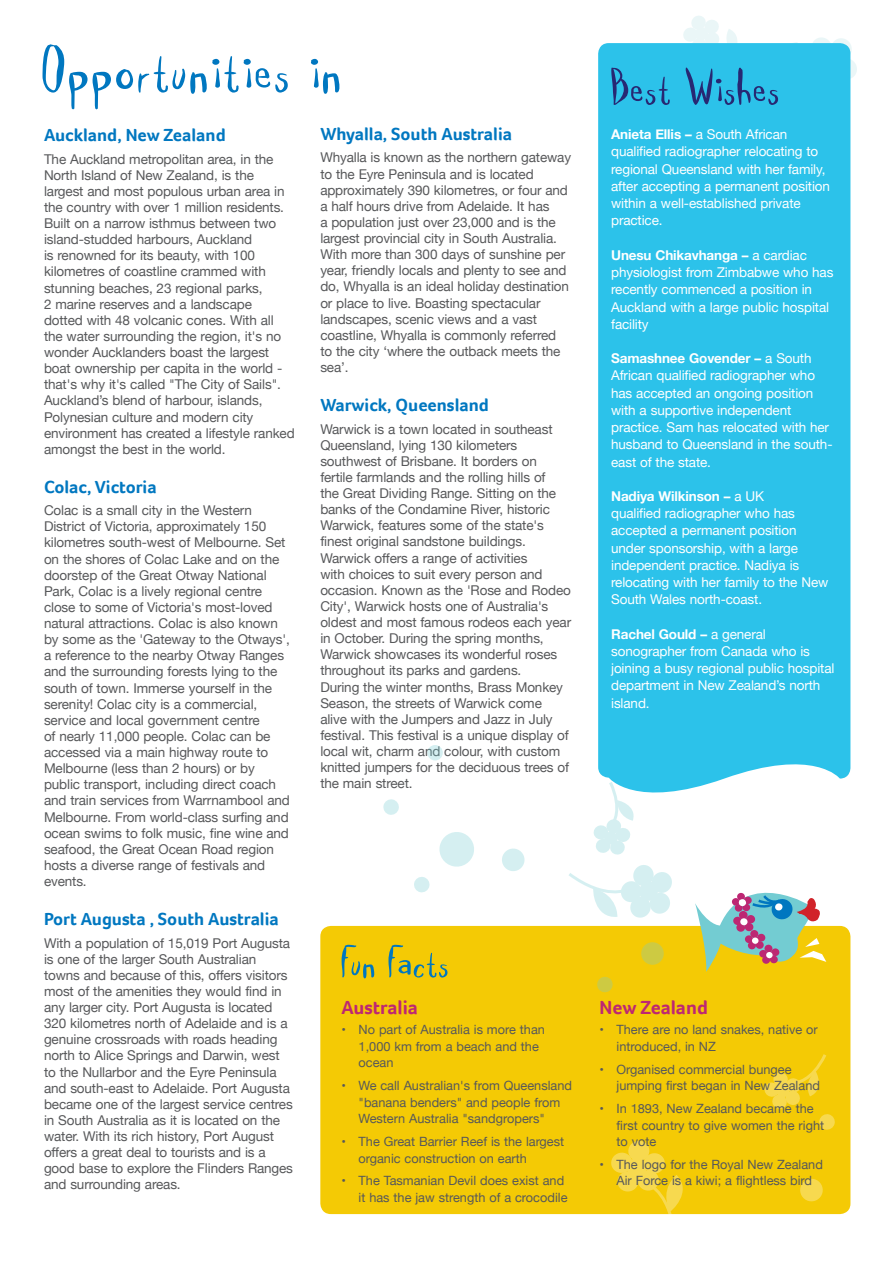
<style>
.page{position:relative;width:893px;height:1263px;background:#fff}
.page>*{position:absolute;margin:0;border:0;box-sizing:border-box;transform-origin:0 0}
.HEADING{font:61.8px "Spill Milk";color:#0077c0;scale:1.4 1}
.H_41pt{font:48px "Spill Milk";letter-spacing:-.01em;color:#272873;scale:1.4 1}
.H_41pt-2{font:42px "Spill Milk";letter-spacing:-.01em;color:#0077c0;scale:1.4 1}
.Heading2{font:700 19.5px "Foco";color:#bd2773}
.Heading2-2{font:700 18px "Foco";color:#0077c0}
.COPY{font:13.5px/16.2px "Helvetica Neue";letter-spacing:-.01em;color:#57585a}
.COPY-2{font:13.5px/17.2px "Helvetica Neue";letter-spacing:-.01em;color:#fff}
.COPY-3{font:12.75px/16.5px "Helvetica Neue";color:#57585a}
.s1{font-weight:700}
</style>
<div class="page">
<div style="left:320px;top:926px;width:530px;height:288px;background:#f4ca05;border-radius:11px"></div>
<svg style="left:794px;top:37px;width:63px;height:55px"></svg>
<svg style="left:683px;top:16px;width:54px;height:27px"></svg>
<div style="left:427px;top:745px;width:16px;height:15px;background:#d5eff1;border-radius:50%"></div>
<svg style="left:610px;top:1141px;width:83px;height:74px"></svg>
<svg style="left:764px;top:1054px;width:71px;height:76px"></svg>
<svg style="left:800px;top:1178px;width:23px;height:24px"></svg>
<div style="left:598px;top:43px;width:252px;height:750px;background:#2cc2ea"></div>
<svg style="left:695px;top:781px;width:139px;height:191px"></svg>
<div style="left:732px;top:898px;width:8px;height:8px;background:#bd2773;border-radius:50%"></div>
<div style="left:735px;top:904px;width:8px;height:8px;background:#bd2773;border-radius:50%"></div>
<div style="left:737px;top:893px;width:8px;height:8px;background:#bd2773;border-radius:50%"></div>
<div style="left:742px;top:903px;width:8px;height:8px;background:#bd2773;border-radius:50%"></div>
<div style="left:744px;top:896px;width:8px;height:8px;background:#bd2773;border-radius:50%"></div>
<div style="left:739px;top:899px;width:7px;height:7px;background:#fff;border-radius:50%"></div>
<div style="left:733px;top:916px;width:9px;height:9px;background:#bd2773;border-radius:50%"></div>
<div style="left:736px;top:923px;width:9px;height:9px;background:#bd2773;border-radius:50%"></div>
<div style="left:739px;top:911px;width:9px;height:8px;background:#bd2773;border-radius:50%"></div>
<div style="left:744px;top:923px;width:10px;height:8px;background:#bd2773;border-radius:50%"></div>
<div style="left:746px;top:915px;width:9px;height:8px;background:#bd2773;border-radius:50%"></div>
<div style="left:740px;top:918px;width:8px;height:7px;background:#fff;border-radius:50%"></div>
<div style="left:745px;top:935px;width:8px;height:8px;background:#bd2773;border-radius:50%"></div>
<div style="left:748px;top:941px;width:8px;height:8px;background:#bd2773;border-radius:50%"></div>
<div style="left:750px;top:930px;width:8px;height:8px;background:#bd2773;border-radius:50%"></div>
<div style="left:755px;top:941px;width:9px;height:8px;background:#bd2773;border-radius:50%"></div>
<div style="left:757px;top:933px;width:8px;height:9px;background:#bd2773;border-radius:50%"></div>
<div style="left:752px;top:937px;width:7px;height:7px;background:#fff;border-radius:50%"></div>
<div style="left:759px;top:950px;width:8px;height:8px;background:#bd2773;border-radius:50%"></div>
<div style="left:762px;top:956px;width:8px;height:8px;background:#bd2773;border-radius:50%"></div>
<svg style="left:764px;top:944px;width:9px;height:8px"></svg>
<div style="left:770px;top:955px;width:8px;height:8px;background:#bd2773;border-radius:50%"></div>
<div style="left:771px;top:948px;width:9px;height:8px;background:#bd2773;border-radius:50%"></div>
<div style="left:766px;top:952px;width:7px;height:6px;background:#fff;border-radius:50%"></div>
<svg style="left:569px;top:865px;width:103px;height:53px"></svg>
<svg style="left:593px;top:778px;width:45px;height:77px"></svg>
<svg style="left:597px;top:976px;width:16px;height:17px"></svg>
<svg style="left:641px;top:942px;width:23px;height:23px"></svg>
<svg style="left:502px;top:848px;width:23px;height:23px"></svg>
<svg style="left:439px;top:832px;width:35px;height:35px"></svg>
<svg style="left:414px;top:877px;width:16px;height:16px"></svg>
<svg style="left:383px;top:799px;width:16px;height:16px"></svg>
<p class="HEADING" style="left:43px;top:35px;width:217px">Opportunities in</p>
<p class="Heading2-2" style="left:44px;top:123px;width:183px">Auckland, New Zealand</p>
<p class="COPY" style="left:44px;top:151px;width:252px">The Auckland metropolitan area, in the North Island of New Zealand, is the largest and most populous urban area in the country with over 1 million residents.<br>Built on a narrow isthmus between two island-studded harbours, Auckland<br>is renowned for its beauty, with 100 kilometres of coastline crammed with stunning beaches, 23 regional parks,<br>2 marine reserves and a landscape<br>dotted with 48 volcanic cones. With all the water surrounding the region, it's no wonder Aucklanders boast the largest boat ownership per capita in the world - that's why it's called "The City of Sails".<br>Auckland’s blend of harbour, islands, Polynesian culture and modern city environment has created a lifestyle ranked amongst the best in the world.</p>
<p class="Heading2-2" style="left:44px;top:475px;width:114px">Colac, Victoria</p>
<p class="COPY" style="left:44px;top:503px;width:247px">Colac is a small city in the Western District of Victoria, approximately 150 kilometres south-west of Melbourne. Set on the shores of Colac Lake and on the doorstep of the Great Otway National Park, Colac is a lively regional centre close to some of Victoria's most-loved natural attractions. Colac is also known by some as the 'Gateway to the Otways', a reference to the nearby Otway Ranges and the surrounding forests lying to the south of town. Immerse yourself in the serenity! Colac city is a commercial, service and local government centre<br>of nearly 11,000 people. Colac can be accessed via a main highway route to Melbourne (less than 2 hours) or by public transport, including direct coach and train services from Warrnambool and Melbourne. From world-class surfing and ocean swims to folk music, fine wine and seafood, the Great Ocean Road region hosts a diverse range of festivals and events.</p>
<p class="Heading2-2" style="left:44px;top:907px;width:236px">Port Augusta , South Australia</p>
<p class="COPY" style="left:44px;top:935px;width:251px">With a population of 15,019 Port Augusta is one of the larger South Australian towns and because of this, offers visitors most of the amenities they would find in any larger city. Port Augusta is located 320 kilometres north of Adelaide and is a genuine crossroads with roads heading north to Alice Springs and Darwin, west to the Nullarbor and the Eyre Peninsula and south-east to Adelaide. Port Augusta became one of the largest service centres in South Australia as it is located on the water. With its rich history, Port August offers a great deal to tourists and is a good base to explore the Flinders Ranges and surrounding areas.</p>
<p class="Heading2-2" style="left:320px;top:122px;width:193px">Whyalla, South Australia</p>
<p class="COPY" style="left:320px;top:150px;width:252px">Whyalla is known as the northern gateway to the Eyre Peninsula and is located approximately 390 kilometres, or four and a half hours drive from Adelaide. It has<br>a population just over 23,000 and is the largest provincial city in South Australia.<br>With more than 300 days of sunshine per year, friendly locals and plenty to see and do, Whyalla is an ideal holiday destination or place to live. Boasting spectacular landscapes, scenic views and a vast coastline, Whyalla is commonly referred to the city ‘where the outback meets the sea’.</p>
<p class="Heading2-2" style="left:320px;top:393px;width:170px">Warwick, Queensland</p>
<p class="COPY" style="left:320px;top:421px;width:252px">Warwick is a town located in southeast Queensland, lying 130 kilometers southwest of Brisbane. It borders on fertile farmlands and the rolling hills of<br>the Great Dividing Range. Sitting on the banks of the Condamine River, historic Warwick, features some of the state's finest original sandstone buildings.<br>Warwick offers a range of activities<br>with choices to suit every person and occasion. Known as the 'Rose and Rodeo City', Warwick hosts one of Australia's oldest and most famous rodeos each year in October. During the spring months, Warwick showcases its wonderful roses throughout its parks and gardens.<br>During the winter months, Brass Monkey Season, the streets of Warwick come alive with the Jumpers and Jazz in July festival. This festival is a unique display of local wit, charm and colour, with custom knitted jumpers for the deciduous trees of the main street.</p>
<p class="H_41pt-2" style="left:342px;top:938px;width:80px">Fun Facts</p>
<p class="Heading2" style="left:342px;top:994px;width:78px">Australia</p>
<p class="COPY-3" style="left:359px;top:1022px;width:188px;text-indent:-17px">• No part of Australia is more than<br>1,000 km from a beach and the ocean</p>
<p class="COPY-3" style="left:359px;top:1078px;width:215px;text-indent:-17px">• We call Australian's from Queensland "banana benders" and people from<br>Western Australia "sandgropers"</p>
<p class="COPY-3" style="left:359px;top:1134px;width:207px;text-indent:-17px">• The Great Barrier Reef is the largest organic construction on earth</p>
<p class="COPY-3" style="left:342px;top:1173px;width:227px;text-align:right">• The Tasmanian Devil does exist and it has the jaw strength of a crocodile</p>
<p class="H_41pt" style="left:611px;top:60px;width:124px">Best Wishes</p>
<p class="COPY-2" style="left:611px;top:127px;width:220px"><span class="s1">Anieta Ellis –</span> a South African qualified radiographer relocating to regional Queensland with her family, after accepting a permanent position within a well-established private practice.</p>
<p class="COPY-2" style="left:611px;top:247px;width:224px"><span class="s1">Unesu Chikavhanga –</span> a cardiac physiologist from Zimbabwe who has recently commenced a position in<br>Auckland with a large public hospital facility</p>
<p class="COPY-2" style="left:611px;top:350px;width:223px"><span class="s1">Samashnee Govender –</span> a South<br>African qualified radiographer who has accepted an ongoing position with a supportive independent practice. Sam has relocated with her husband to Queensland in the south&shy;east of the state.</p>
<p class="COPY-2" style="left:611px;top:488px;width:219px"><span class="s1">Nadiya Wilkinson –</span> a UK<br>qualified radiographer who has accepted a permanent position under sponsorship, with a large independent practice. Nadiya is relocating with her family to the New<br>South Wales north-coast.</p>
<p class="COPY-2" style="left:611px;top:626px;width:225px"><span class="s1">Rachel Gould –</span> a general sonographer from Canada who is joining a busy regional public hospital department in New Zealand’s north island.</p>
<p class="Heading2" style="left:599px;top:994px;width:110px">New Zealand</p>
<p class="COPY-3" style="left:616px;top:1022px;width:203px;text-indent:-17px">• There are no land snakes, native or introduced, in NZ</p>
<p class="COPY-3" style="left:616px;top:1062px;width:205px;text-indent:-17px">• Organised commercial bungee jumping first began in New Zealand</p>
<p class="COPY-3" style="left:616px;top:1101px;width:209px;text-indent:-17px">• In 1893, New Zealand became the first country to give women the right to vote</p>
<p class="COPY-3" style="left:599px;top:1157px;width:225px;text-align:center">• The logo for the Royal New Zealand<br>Air Force is a kiwi; a flightless bird</p>
</div>
